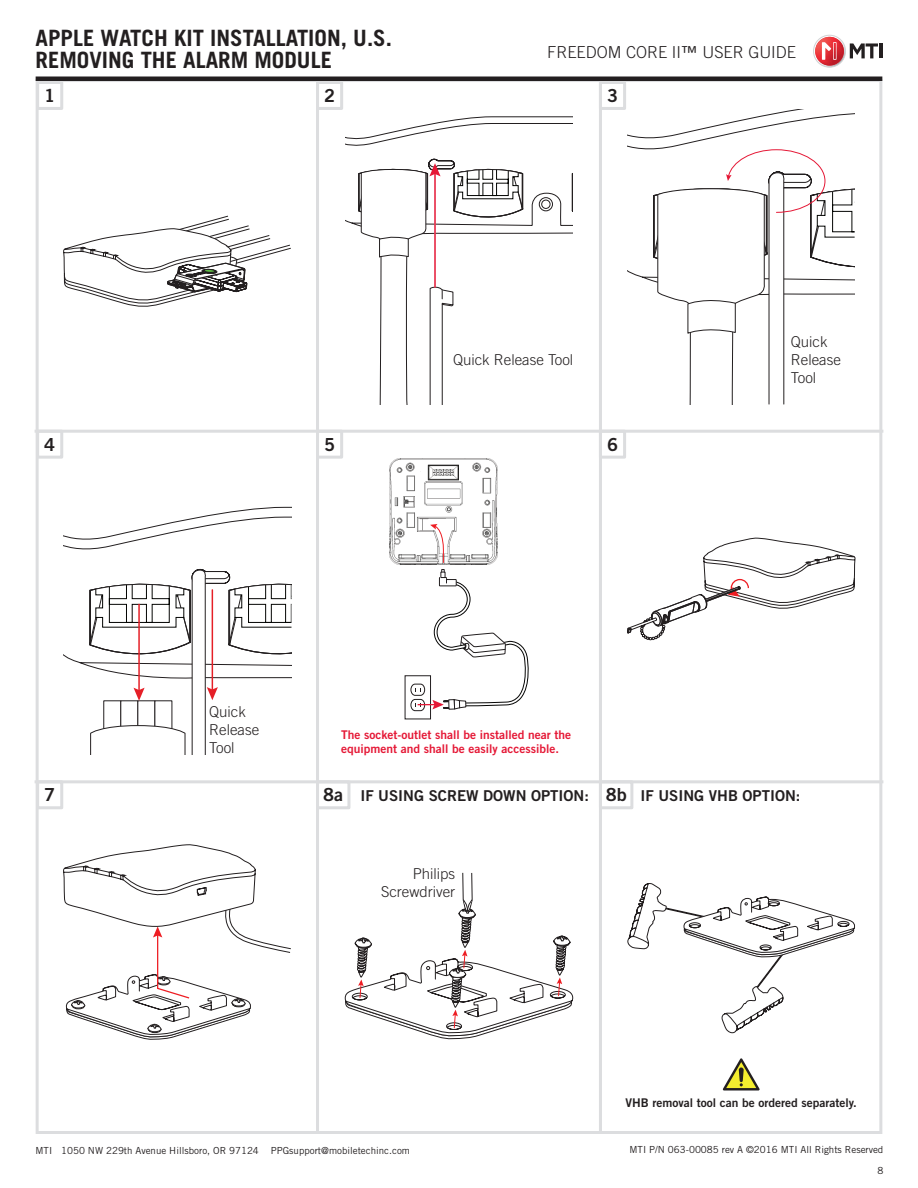
<style>
.page{position:relative;width:918px;height:1188px;background:#fff}
.page>*{position:absolute;margin:0;border:0;box-sizing:border-box;transform-origin:0 0}
.t1{font:700 22.5px "Trade Gothic LT Std";color:#231f20}
.t2{font:18px "Trade Gothic LT Std Bd 2";color:#231f20}
.t3{font:300 16.5px "Trade Gothic LT Std";color:#231f20}
.t4{font:300 15px/18px "Trade Gothic LT Std";color:#231f20;text-align:right}
.t5{font:15px "Trade Gothic LT Std Bd 2";color:#231f20}
.t6{font:12px/14.4px "Trade Gothic LT Std Bd 2";color:#e51836}
.t7{font:12px "Trade Gothic LT Std Bd 2";color:#231f20}
.t8{font:9.75px "Trade Gothic LT Std";color:#231f20}
.s1{font-weight:400}
.s2{font-size:18px}
</style>
<div class="page">
<div style="left:814px;top:35px;width:32px;height:32px;background:#dedfe0;border-radius:16px"></div>
<div style="left:813px;top:35px;width:33px;height:32px;border:1px solid #d1d2d4;border-radius:50%"></div>
<svg style="left:815px;top:37px;width:29px;height:29px"></svg>
<svg style="left:850px;top:43px;width:28px;height:15px"></svg>
<hr style="left:879px;top:43px;width:3px;height:15px;background:#231f20">
<hr style="left:599px;top:81px;width:3px;height:1051px;background:#dcdddf">
<hr style="left:316px;top:81px;width:3px;height:1051px;background:#dcdddf">
<hr style="left:35px;top:430px;width:848px;height:3px;background:#dcdddf">
<hr style="left:35px;top:780px;width:848px;height:3px;background:#dcdddf">
<div style="left:36px;top:81px;width:27px;height:29px;border:3px solid #dcdddf"></div>
<div style="left:36px;top:430px;width:27px;height:29px;border:3px solid #dcdddf"></div>
<div style="left:36px;top:780px;width:27px;height:29px;border:3px solid #dcdddf"></div>
<div style="left:316px;top:81px;width:27px;height:29px;border:3px solid #dcdddf"></div>
<div style="left:599px;top:81px;width:27px;height:29px;border:3px solid #dcdddf"></div>
<div style="left:316px;top:430px;width:27px;height:29px;border:3px solid #dcdddf"></div>
<div style="left:599px;top:430px;width:27px;height:29px;border:3px solid #dcdddf"></div>
<div style="left:316px;top:780px;width:34px;height:29px;border:3px solid #dcdddf"></div>
<div style="left:599px;top:780px;width:34px;height:29px;border:3px solid #dcdddf"></div>
<svg style="left:627px;top:883px;width:228px;height:150px"></svg>
<svg style="left:345px;top:873px;width:228px;height:166px"></svg>
<svg style="left:410px;top:569px;width:118px;height:142px"></svg>
<img style="left:390px;top:458px;width:107px;height:106px">
<svg style="left:430px;top:524px;width:14px;height:39px"></svg>
<svg style="left:346px;top:116px;width:226px;height:288px"></svg>
<svg style="left:628px;top:110px;width:227px;height:294px"></svg>
<svg style="left:63px;top:506px;width:228px;height:161px"></svg>
<svg style="left:89px;top:569px;width:202px;height:186px"></svg>
<svg style="left:63px;top:215px;width:228px;height:92px"></svg>
<svg style="left:627px;top:538px;width:228px;height:102px"></svg>
<svg style="left:63px;top:845px;width:228px;height:195px"></svg>
<svg style="left:723px;top:1058px;width:37px;height:33px"></svg>
<div style="left:36px;top:76px;width:846px;height:5px;background:#231f20"></div>
<h1 class="t1" style="left:36px;top:24px;width:358px">APPLE WATCH KIT INSTALLATION, U.S.</h1>
<p class="t1" style="left:36px;top:47px;width:298px">REMOVING THE ALARM MODULE</p>
<h3 class="t3" style="left:547px;top:43px;width:250px">FREEDOM CORE II<span class="s1">™</span> USER GUIDE</h3>
<h2 class="t2" style="left:44px;top:84px;width:12px">1</h2>
<h2 class="t2" style="left:324px;top:84px;width:12px">2</h2>
<h2 class="t2" style="left:607px;top:84px;width:12px">3</h2>
<p class="t4" style="left:453px;top:350px;width:122px">Quick Release Tool</p>
<p class="t4" style="left:791px;top:332px;width:38px">Quick</p>
<p class="t4" style="left:791px;top:350px;width:51px">Release</p>
<p class="t4" style="left:791px;top:368px;width:27px">Tool</p>
<h2 class="t2" style="left:44px;top:433px;width:12px">4</h2>
<h2 class="t2" style="left:324px;top:433px;width:12px">5</h2>
<h2 class="t2" style="left:607px;top:433px;width:12px">6</h2>
<p class="t4" style="left:209px;top:702px;width:38px">Quick</p>
<p class="t4" style="left:209px;top:720px;width:51px">Release</p>
<p class="t4" style="left:209px;top:738px;width:27px">Tool</p>
<p class="t6" style="left:341px;top:727px;width:231px">The socket-outlet shall be installed near the equipment and shall be easily accessible.</p>
<h2 class="t2" style="left:44px;top:784px;width:12px">7</h2>
<p class="t5" style="left:323px;top:787px;width:305px"><span class="s2">8a</span> IF USING SCREW DOWN OPTION: <span class="s2">8b</span></p>
<p class="t5" style="left:641px;top:787px;width:161px">IF USING VHB OPTION:</p>
<p class="t4" style="left:381px;top:865px;width:76px">Philips<br>Screwdriver</p>
<p class="t7" style="left:626px;top:1095px;width:233px">VHB removal tool can be ordered separately.</p>
<p class="t8" style="left:35px;top:1144px;width:376px">MTI 1050 NW 229th Avenue Hillsboro, OR 97124 PPGsupport@mobiletechinc.com</p>
<p class="t8" style="left:630px;top:1144px;width:255px">MTI P/N 063-00085 rev A ©2016 MTI All Rights Reserved</p>
<p class="t8" style="left:877px;top:1165px;width:7px">8</p>
</div>
